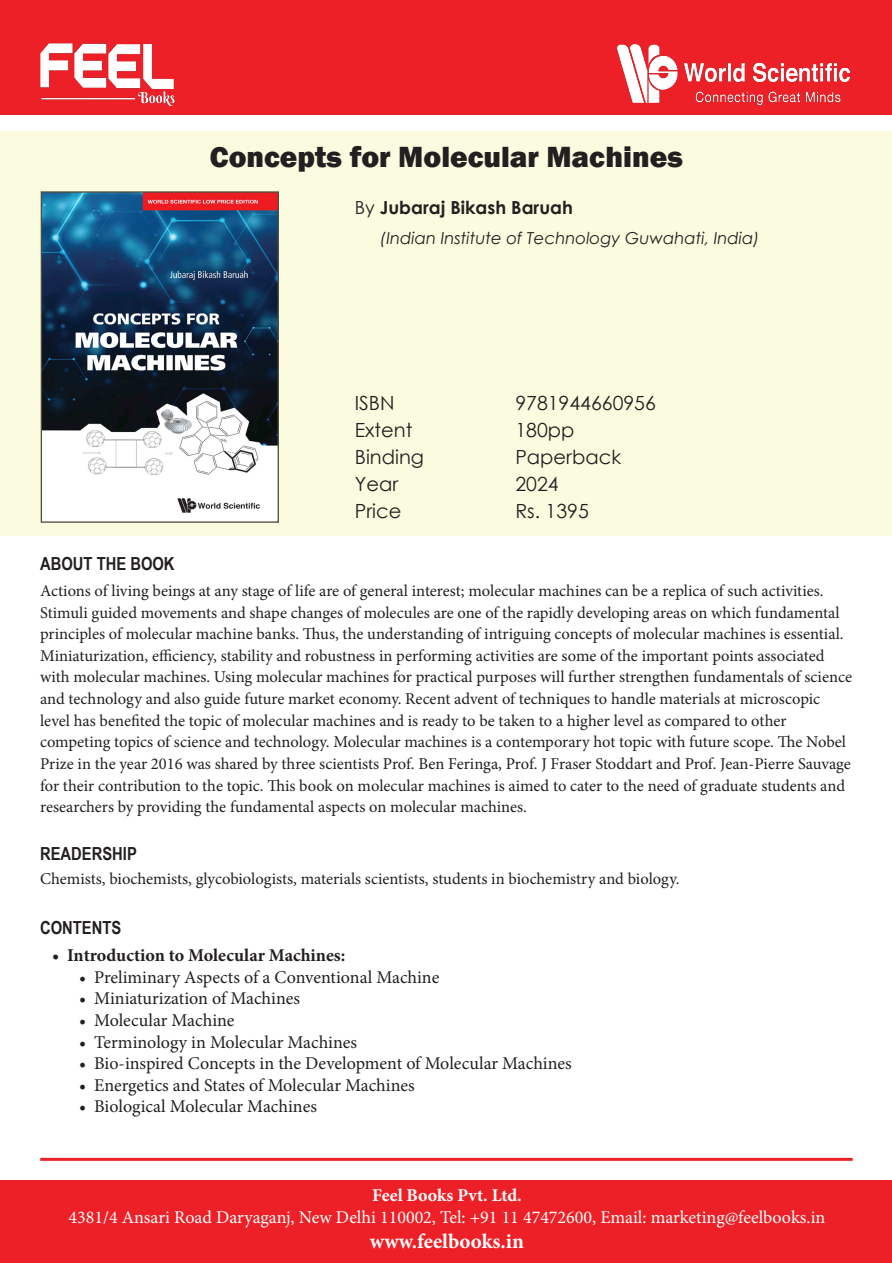
<style>
.page{position:relative;width:892px;height:1263px;background:#fff}
.page>*{position:absolute;margin:0;border:0;box-sizing:border-box;transform-origin:0 0}
.t1{font:800 30px "Franklin Gothic";color:#231f20}
.t2{font:700 21px "Minion Pro";color:#fff}
.t3{font:19.5px "Century Gothic";color:#231f20}
.t4{font:18px "Minion Pro";color:#231f20}
.t5{font:18px "Minion Pro";color:#fff}
.t6{font:700 18px "Minion Pro";color:#231f20}
.t7{font:700 18px "Arial Narrow";color:#231f20}
.t8{font:700 18px "Century Gothic";color:#231f20}
.t9{font:700 18px "Minion Pro";color:#fff}
.Text{font:16.5px/21.6px "Minion Pro";color:#231f20}
.t10{font:italic 16.5px "Century Gothic";color:#231f20}
.s1{font-weight:400}
</style>
<div class="page">
<div style="left:0;top:0;width:891px;height:115px;background:#ee2027"></div>
<img style="left:40px;top:43px;width:135px;height:63px">
<img style="left:616px;top:43px;width:235px;height:63px">
<div style="left:0;top:1179px;width:891px;height:83px;background:#ee2027"></div>
<div style="left:0;top:131px;width:891px;height:404px;background:#fbfbe0"></div>
<img style="left:43px;top:193px;width:234px;height:327px">
<div style="left:41px;top:191px;width:238px;height:331px;border:1px solid #524f3e"></div>
<hr style="left:40px;top:1157px;width:812px;height:3px;background:#ee2027">
<p class="t1" style="left:210px;top:137px;width:474px">Concepts for Molecular Machines</p>
<p class="t8" style="left:355px;top:194px;width:219px"><span class="s1">By</span> Jubaraj Bikash Baruah</p>
<p class="t10" style="left:380px;top:227px;width:381px">(Indian Institute of Technology Guwahati, India)</p>
<p class="t3" style="left:355px;top:389px;width:41px">ISBN</p>
<p class="t3" style="left:515px;top:389px;width:142px">9781944660956</p>
<p class="t3" style="left:355px;top:416px;width:59px">Extent</p>
<p class="t3" style="left:515px;top:416px;width:61px">180pp</p>
<p class="t3" style="left:355px;top:443px;width:71px">Binding</p>
<p class="t3" style="left:515px;top:443px;width:107px">Paperback</p>
<p class="t3" style="left:355px;top:470px;width:45px">Year</p>
<p class="t3" style="left:515px;top:470px;width:45px">2024</p>
<p class="t3" style="left:355px;top:497px;width:48px">Price</p>
<p class="t3" style="left:515px;top:497px;width:75px">Rs. 1395</p>
<p class="t7" style="left:40px;top:549px;width:136px">ABOUT THE BOOK</p>
<p class="Text" style="left:40px;top:580px;width:813px">Actions of living beings at any stage of life are of general interest; molecular machines can be a replica of such activities.<br>Stimuli guided movements and shape changes of molecules are one of the rapidly developing areas on which fundamental principles of molecular machine banks. Thus, the understanding of intriguing concepts of molecular machines is essential.<br>Miniaturization, efficiency, stability and robustness in performing activities are some of the important points associated with molecular machines. Using molecular machines for practical purposes will further strengthen fundamentals of science and technology and also guide future market economy. Recent advent of techniques to handle materials at microscopic level has benefited the topic of molecular machines and is ready to be taken to a higher level as compared to other competing topics of science and technology. Molecular machines is a contemporary hot topic with future scope. The Nobel Prize in the year 2016 was shared by three scientists Prof. Ben Feringa, Prof. J Fraser Stoddart and Prof. Jean-Pierre Sauvage for their contribution to the topic. This book on molecular machines is aimed to cater to the need of graduate students and researchers by providing the fundamental aspects on molecular machines.</p>
<p class="t7" style="left:40px;top:840px;width:98px">READERSHIP</p>
<p class="Text" style="left:40px;top:868px;width:641px">Chemists, biochemists, glycobiologists, materials scientists, students in biochemistry and biology.</p>
<p class="t7" style="left:40px;top:913px;width:83px">CONTENTS</p>
<p class="t6" style="left:52px;top:942px;width:295px">• Introduction to Molecular Machines:</p>
<p class="t4" style="left:79px;top:964px;width:362px">• Preliminary Aspects of a Conventional Machine</p>
<p class="t4" style="left:79px;top:986px;width:222px">• Miniaturization of Machines</p>
<p class="t4" style="left:79px;top:1007px;width:157px">• Molecular Machine</p>
<p class="t4" style="left:79px;top:1029px;width:279px">• Terminology in Molecular Machines</p>
<p class="t4" style="left:79px;top:1050px;width:494px">• Bio-inspired Concepts in the Development of Molecular Machines</p>
<p class="t4" style="left:79px;top:1072px;width:337px">• Energetics and States of Molecular Machines</p>
<p class="t4" style="left:79px;top:1094px;width:239px">• Biological Molecular Machines</p>
<p class="t9" style="left:372px;top:1182px;width:151px">Feel Books Pvt. Ltd.</p>
<p class="t5" style="left:69px;top:1204px;width:758px">4381/4 Ansari Road Daryaganj, New Delhi 110002, Tel: +91 11 47472600, Email: marketing@feelbooks.in</p>
<p class="t2" style="left:370px;top:1226px;width:156px">www.feelbooks.in</p>
</div>
